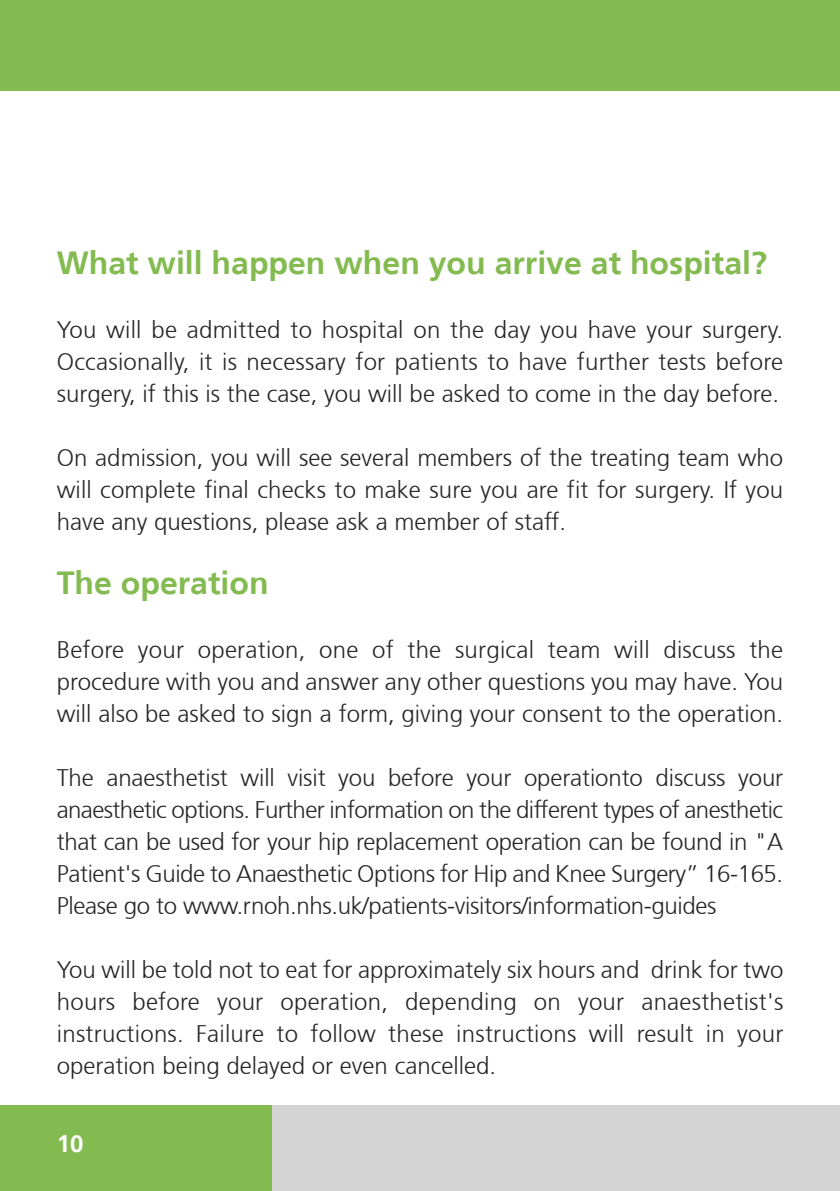
<style>
.page{position:relative;width:840px;height:1191px;background:#fff}
.page>*{position:absolute;margin:0;border:0;box-sizing:border-box;transform-origin:0 0}
.t1{font:700 32px "Frutiger 65";color:#83bb51}
.t2{font:300 24px/32px "Frutiger 45";color:#272627;text-align:justify}
.t3{font:700 24px "Frutiger 65";color:#fff}
</style>
<div class="page">
<div style="left:0;top:0;width:839px;height:91px;background:#83bb51"></div>
<div style="left:0;top:1106px;width:272px;height:85px;background:#83bb51"></div>
<div style="left:272px;top:1106px;width:567px;height:85px;background:#d4d4d4"></div>
<h1 class="t1" style="left:57px;top:244px;width:711px">What will happen when you arrive at hospital?</h1>
<p class="t2" style="left:57px;top:314px;width:727px">You will be admitted to hospital on the day you have your surgery.<br>Occasionally, it is necessary for patients to have further tests before surgery, if this is the case, you will be asked to come in the day before.</p>
<p class="t2" style="left:57px;top:442px;width:727px">On admission, you will see several members of the treating team who will complete final checks to make sure you are fit for surgery. If you have any questions, please ask a member of staff.</p>
<h1 class="t1" style="left:57px;top:564px;width:213px">The operation</h1>
<p class="t2" style="left:57px;top:634px;width:727px">Before your operation, one of the surgical team will discuss the procedure with you and answer any other questions you may have. You will also be asked to sign a form, giving your consent to the operation.</p>
<p class="t2" style="left:57px;top:762px;width:727px">The anaesthetist will visit you before your operationto discuss your anaesthetic options. Further information on the different types of anesthetic that can be used for your hip replacement operation can be found in "A Patient's Guide to Anaesthetic Options for Hip and Knee Surgery” 16-165.<br>Please go to www.rnoh.nhs.uk/patients-visitors/information-guides</p>
<p class="t2" style="left:57px;top:954px;width:727px">You will be told not to eat for approximately six hours and drink for two hours before your operation, depending on your anaesthetist's instructions. Failure to follow these instructions will result in your operation being delayed or even cancelled.</p>
<p class="t3" style="left:57px;top:1129px;width:28px">10</p>
</div>
